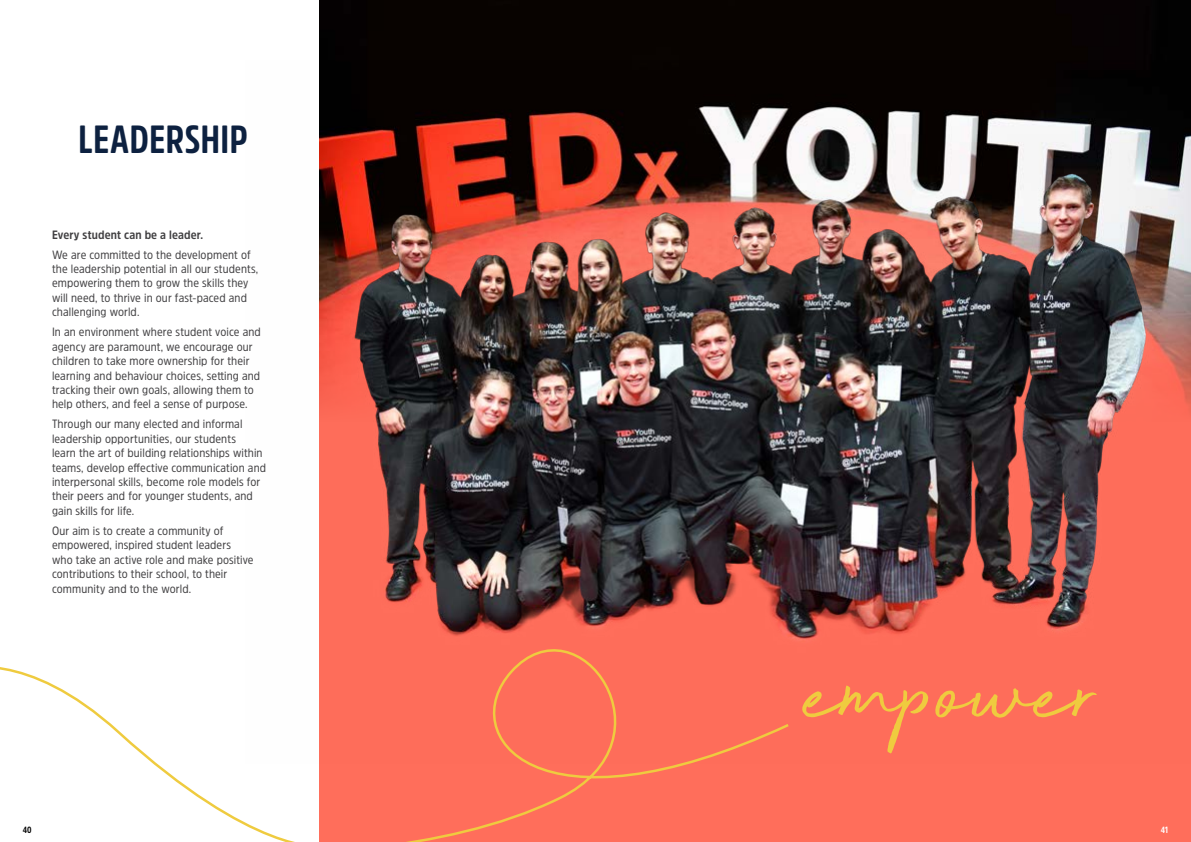
<style>
.page{position:relative;width:1191px;height:842px;background:#fff}
.page>*{position:absolute;margin:0;border:0;box-sizing:border-box;transform-origin:0 0}
.t1{font:131px "Beyond Infinity";color:#efcb3f}
.t2{font:700 39px "Amsi Pro Cond";letter-spacing:.015em;color:#0d2140}
.t3{font:12px/14.4px "Amsi Pro Narw";letter-spacing:.01em;color:#414042}
.t4{font:700 12px "Amsi Pro Narw";letter-spacing:.01em;color:#414042}
.t5{font:700 9px "Amsi Pro Cond";color:#000}
.t6{font:700 9px "Amsi Pro Cond";color:#fff}
</style>
<div class="page">
<div style="left:319px;top:0;width:872px;height:61px;background:#080300"></div>
<div style="left:319px;top:258px;width:872px;height:584px;background:#ff6e5b"></div>
<img style="left:319px;top:61px;width:872px;height:579px">
<svg style="left:319px;top:596px;width:472px;height:246px"></svg>
<svg style="left:0;top:647px;width:323px;height:195px"></svg>
<h2 class="t2" style="left:78px;top:113px;width:171px">LEADERSHIP</h2>
<p class="t4" style="left:52px;top:226px;width:153px">Every student can be a leader.</p>
<p class="t3" style="left:52px;top:247px;width:208px">We are committed to the development of the leadership potential in all our students, empowering them to grow the skills they will need, to thrive in our fast-paced and challenging world.</p>
<p class="t3" style="left:52px;top:325px;width:210px">In an environment where student voice and agency are paramount, we encourage our children to take more ownership for their learning and behaviour choices, setting and tracking their own goals, allowing them to help others, and feel a sense of purpose.</p>
<p class="t3" style="left:52px;top:417px;width:215px">Through our many elected and informal leadership opportunities, our students<br>learn the art of building relationships within teams, develop effective communication and interpersonal skills, become role models for their peers and for younger students, and gain skills for life.</p>
<p class="t3" style="left:52px;top:523px;width:203px">Our aim is to create a community of empowered, inspired student leaders who take an active role and make positive contributions to their school, to their community and to the world.</p>
<h1 class="t1" style="left:805px;top:625px;width:295px">empower</h1>
<p class="t5" style="left:23px;top:824px;width:10px">40</p>
<p class="t6" style="left:1160px;top:824px;width:9px">41</p>
</div>
